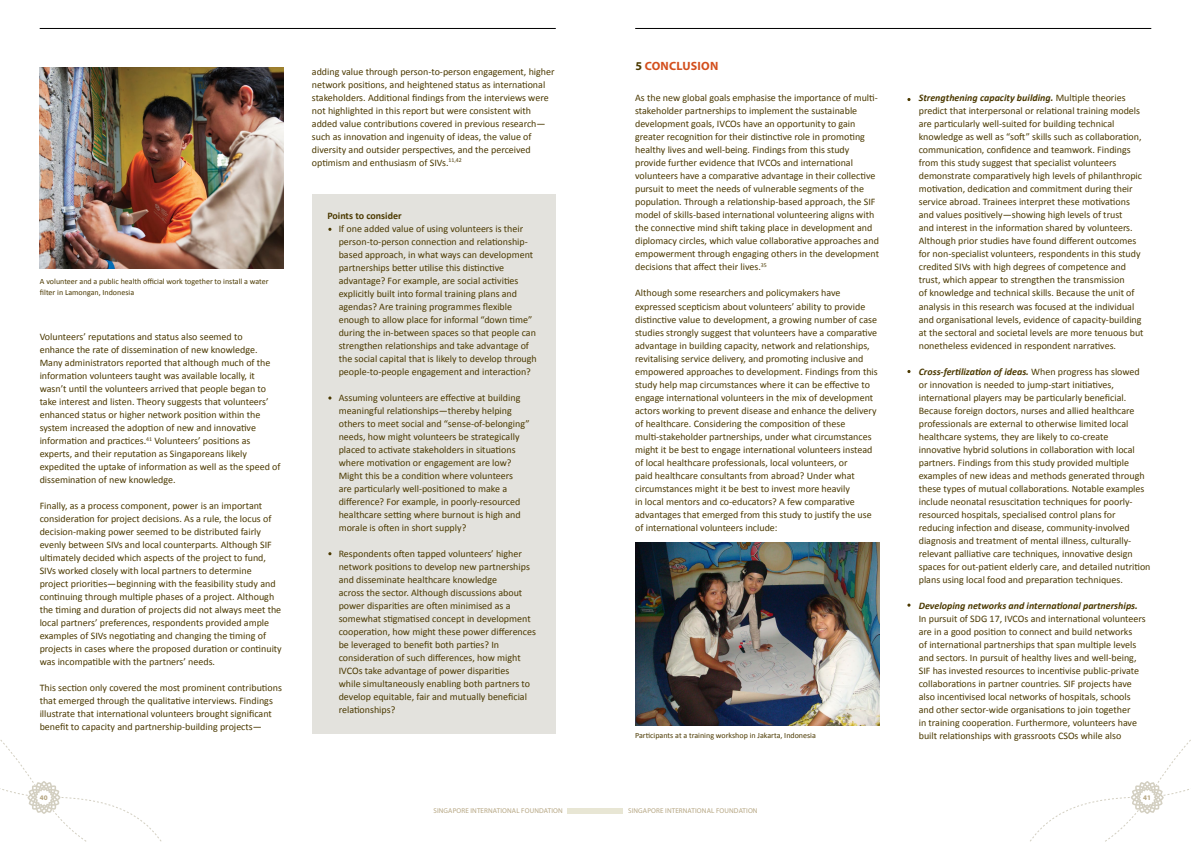
<style>
.page{position:relative;width:1191px;height:842px;background:#fff}
.page>*{position:absolute;margin:0;border:0;box-sizing:border-box;transform-origin:0 0}
.t1{font:700 12px "Myriad Pro";letter-spacing:.02em;color:#d34f1d}
.t2{font:10px/13px "Calibri";color:#4b3900}
.t3{font:italic 700 10px "Calibri";color:#4b3900}
.t4{font:700 10px "Calibri";color:#4b3900}
.t5{font:8px/11px "Calibri";color:#4b3900}
.t6{font:7px "Myriad Pro";letter-spacing:.02em;color:#b5a581}
.t7{font:700 7px "Myriad Pro";color:#b5a581}
.s1{color:#4b3900}
.s2{font-weight:700;font-style:italic}
</style>
<div class="page">
<svg style="left:1030px;top:739px;width:161px;height:103px"></svg>
<svg style="left:0;top:740px;width:162px;height:102px"></svg>
<hr style="left:40px;top:28px;width:516px;height:1px;background:#000">
<hr style="left:635px;top:28px;width:516px;height:1px;background:#000">
<div style="left:567px;top:808px;width:55px;height:6px;background:#e8e6d4"></div>
<div style="left:312px;top:194px;width:244px;height:539px;background:#e3e2dd"></div>
<img style="left:635px;top:543px;width:244px;height:183px">
<img style="left:39px;top:67px;width:244px;height:201px">
<p class="t5" style="left:40px;top:276px;width:230px">A volunteer and a public health official work together to install a water filter in Lamongan, Indonesia</p>
<p class="t2" style="left:40px;top:331px;width:242px">Volunteers’ reputations and status also seemed to<br>enhance the rate of dissemination of new knowledge.<br>Many administrators reported that although much of the information volunteers taught was available locally, it wasn’t until the volunteers arrived that people began to take interest and listen. Theory suggests that volunteers’ enhanced status or higher network position within the system increased the adoption of new and innovative information and practices.<sup>41</sup> Volunteers’ positions as experts, and their reputation as Singaporeans likely expedited the uptake of information as well as the speed of dissemination of new knowledge.</p>
<p class="t2" style="left:40px;top:500px;width:244px">Finally, as a process component, power is an important consideration for project decisions. As a rule, the locus of decision-making power seemed to be distributed fairly evenly between SIVs and local counterparts. Although SIF ultimately decided which aspects of the project to fund, SIVs worked closely with local partners to determine project priorities—beginning with the feasibility study and continuing through multiple phases of a project. Although the timing and duration of projects did not always meet the local partners’ preferences, respondents provided ample examples of SIVs negotiating and changing the timing of projects in cases where the proposed duration or continuity was incompatible with the partners’ needs.</p>
<p class="t2" style="left:40px;top:682px;width:244px">This section only covered the most prominent contributions that emerged through the qualitative interviews. Findings illustrate that international volunteers brought significant benefit to capacity and partnership-building projects—</p>
<p class="t2" style="left:312px;top:65px;width:244px">adding value through person-to-person engagement, higher network positions, and heightened status as international stakeholders. Additional findings from the interviews were not highlighted in this report but were consistent with added value contributions covered in previous research— such as innovation and ingenuity of ideas, the value of diversity and outsider perspectives, and the perceived optimism and enthusiasm of SIVs.<sup>11,42</sup></p>
<p class="t4" style="left:327px;top:210px;width:76px">Points to consider</p>
<p class="t2" style="left:339px;top:223px;width:200px">If one added value of using volunteers is their person-to-person connection and relationship&shy;based approach, in what ways can development partnerships better utilise this distinctive advantage? For example, are social activities explicitly built into formal training plans and agendas? Are training programmes flexible enough to allow place for informal “down time” during the in-between spaces so that people can strengthen relationships and take advantage of the social capital that is likely to develop through people-to-people engagement and interaction?</p>
<p class="t2" style="left:339px;top:392px;width:192px">Assuming volunteers are effective at building meaningful relationships—thereby helping others to meet social and “sense-of-belonging” needs, how might volunteers be strategically placed to activate stakeholders in situations where motivation or engagement are low?<br>Might this be a condition where volunteers<br>are particularly well-positioned to make a difference? For example, in poorly-resourced healthcare setting where burnout is high and morale is often in short supply?</p>
<p class="t2" style="left:339px;top:548px;width:199px">Respondents often tapped volunteers’ higher network positions to develop new partnerships and disseminate healthcare knowledge<br>across the sector. Although discussions about power disparities are often minimised as a somewhat stigmatised concept in development cooperation, how might these power differences be leveraged to benefit both parties? In consideration of such differences, how might IVCOs take advantage of power disparities<br>while simultaneously enabling both partners to develop equitable, fair and mutually beneficial relationships?</p>
<p class="t1" style="left:635px;top:59px;width:84px"><span class="s1">5</span> CONCLUSION</p>
<p class="t2" style="left:635px;top:92px;width:245px">As the new global goals emphasise the importance of multi&shy;stakeholder partnerships to implement the sustainable development goals, IVCOs have an opportunity to gain greater recognition for their distinctive role in promoting healthy lives and well-being. Findings from this study provide further evidence that IVCOs and international volunteers have a comparative advantage in their collective pursuit to meet the needs of vulnerable segments of the population. Through a relationship-based approach, the SIF model of skills-based international volunteering aligns with the connective mind shift taking place in development and diplomacy circles, which value collaborative approaches and empowerment through engaging others in the development decisions that affect their lives.<sup>35</sup></p>
<p class="t2" style="left:635px;top:287px;width:244px">Although some researchers and policymakers have expressed scepticism about volunteers’ ability to provide distinctive value to development, a growing number of case studies strongly suggest that volunteers have a comparative advantage in building capacity, network and relationships, revitalising service delivery, and promoting inclusive and empowered approaches to development. Findings from this study help map circumstances where it can be effective to engage international volunteers in the mix of development actors working to prevent disease and enhance the delivery of healthcare. Considering the composition of these multi-stakeholder partnerships, under what circumstances might it be best to engage international volunteers instead of local healthcare professionals, local volunteers, or<br>paid healthcare consultants from abroad? Under what circumstances might it be best to invest more heavily<br>in local mentors and co-educators? A few comparative advantages that emerged from this study to justify the use of international volunteers include:</p>
<p class="t5" style="left:635px;top:729px;width:182px">Participants at a training workshop in Jakarta, Indonesia</p>
<p class="t2" style="left:918px;top:92px;width:226px"><span class="s2">Strengthening capacity building.</span> Multiple theories predict that interpersonal or relational training models are particularly well-suited for building technical knowledge as well as “soft” skills such as collaboration, communication, confidence and teamwork. Findings from this study suggest that specialist volunteers demonstrate comparatively high levels of philanthropic motivation, dedication and commitment during their service abroad. Trainees interpret these motivations and values positively—showing high levels of trust<br>and interest in the information shared by volunteers.<br>Although prior studies have found different outcomes for non-specialist volunteers, respondents in this study credited SIVs with high degrees of competence and trust, which appear to strengthen the transmission<br>of knowledge and technical skills. Because the unit of analysis in this research was focused at the individual and organisational levels, evidence of capacity-building at the sectoral and societal levels are more tenuous but nonetheless evidenced in respondent narratives.</p>
<p class="t2" style="left:918px;top:365px;width:233px"><span class="s2">Cross-fertilization of ideas.</span> When progress has slowed or innovation is needed to jump-start initiatives, international players may be particularly beneficial.<br>Because foreign doctors, nurses and allied healthcare professionals are external to otherwise limited local healthcare systems, they are likely to co-create innovative hybrid solutions in collaboration with local partners. Findings from this study provided multiple examples of new ideas and methods generated through these types of mutual collaborations. Notable examples include neonatal resuscitation techniques for poorly&shy;resourced hospitals, specialised control plans for reducing infection and disease, community-involved diagnosis and treatment of mental illness, culturally&shy;relevant palliative care techniques, innovative design spaces for out-patient elderly care, and detailed nutrition plans using local food and preparation techniques.</p>
<p class="t3" style="left:918px;top:599px;width:221px">Developing networks and international partnerships.</p>
<p class="t2" style="left:918px;top:612px;width:228px">In pursuit of SDG 17, IVCOs and international volunteers are in a good position to connect and build networks<br>of international partnerships that span multiple levels and sectors. In pursuit of healthy lives and well-being, SIF has invested resources to incentivise public-private collaborations in partner countries. SIF projects have also incentivised local networks of hospitals, schools and other sector-wide organisations to join together<br>in training cooperation. Furthermore, volunteers have built relationships with grassroots CSOs while also</p>
<p class="t7" style="left:40px;top:793px;width:9px">40</p>
<p class="t7" style="left:1143px;top:793px;width:9px">41</p>
<p class="t6" style="left:433px;top:807px;width:131px">SINGAPORE INTERNATIONAL FOUNDATION</p>
<p class="t6" style="left:628px;top:807px;width:131px">SINGAPORE INTERNATIONAL FOUNDATION</p>
</div>
